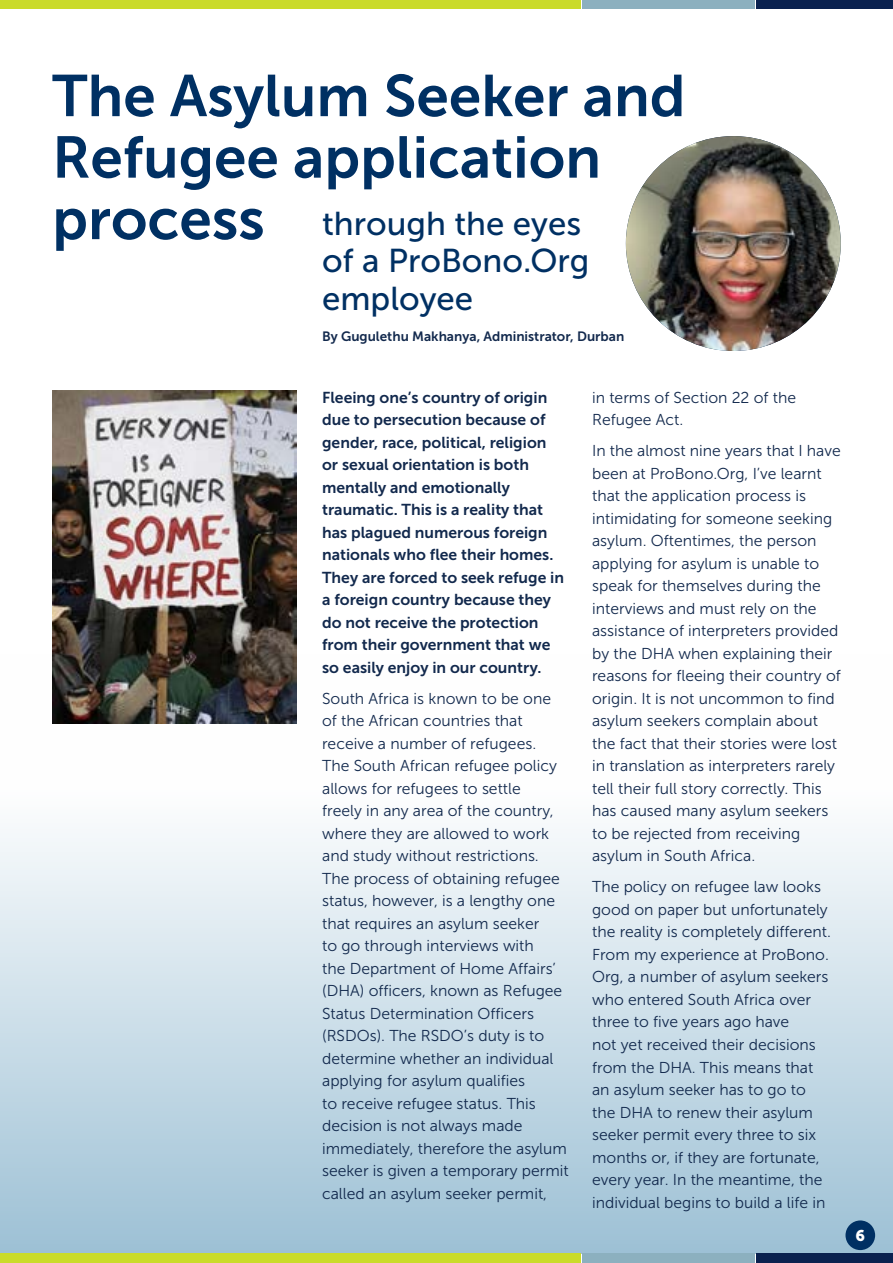
<style>
.page{position:relative;width:893px;height:1263px;background:#fff}
.page>*{position:absolute;margin:0;border:0;box-sizing:border-box;transform-origin:0 0}
.t1{font:58.5px/61.5px "Museo Sans 700";color:#003063}
.t2{font:33px/37.5px "Museo Sans 500";color:#003063}
.t3{font:15.75px/22.5px "Museo Sans 300";color:#12294d}
.t4{font:15.75px/22.5px "Museo Sans 700";color:#12294d}
.t5{font:15.45px "Museo 900";color:#fff}
.t6{font:13.5px "Museo Sans 700";color:#12294d}
</style>
<div class="page">
<div style="left:0;top:654px;width:893px;height:600px;background:linear-gradient(to bottom,#fff,#a2c3d7)"></div>
<div style="left:0;top:0;width:580px;height:8px;background:#cadb2a"></div>
<div style="left:757px;top:0;width:136px;height:8px;background:#0a214f"></div>
<div style="left:583px;top:0;width:172px;height:8px;background:#8cb0bf"></div>
<div style="left:0;top:1254px;width:580px;height:9px;background:#cadb2a"></div>
<div style="left:757px;top:1254px;width:136px;height:9px;background:#0a214f"></div>
<div style="left:583px;top:1254px;width:172px;height:9px;background:#8cb0bf"></div>
<div style="left:845px;top:1220px;width:30px;height:30px;background:#003063;border-radius:50%"></div>
<img style="left:626px;top:136px;width:215px;height:215px;border-radius:107px">
<img style="left:52px;top:391px;width:244px;height:333px">
<h1 class="t1" style="left:52px;top:65px;width:635px">The Asylum Seeker and<br>Refugee application process</h1>
<h2 class="t2" style="left:322px;top:205px;width:269px">through the eyes of a ProBono.Org employee</h2>
<p class="t6" style="left:322px;top:328px;width:304px">By Gugulethu Makhanya, Administrator, Durban</p>
<p class="t4" style="left:322px;top:386px;width:243px">Fleeing one’s country of origin due to persecution because of gender, race, political, religion or sexual orientation is both mentally and emotionally traumatic. This is a reality that has plagued numerous foreign nationals who flee their homes.<br>They are forced to seek refuge in a foreign country because they do not receive the protection from their government that we so easily enjoy in our country.</p>
<p class="t3" style="left:322px;top:687px;width:248px">South Africa is known to be one of the African countries that receive a number of refugees.<br>The South African refugee policy allows for refugees to settle<br>freely in any area of the country, where they are allowed to work and study without restrictions.<br>The process of obtaining refugee status, however, is a lengthy one that requires an asylum seeker<br>to go through interviews with<br>the Department of Home Affairs’ (DHA) officers, known as Refugee<br>Status Determination Officers (RSDOs). The RSDO’s duty is to determine whether an individual applying for asylum qualifies<br>to receive refugee status. This decision is not always made immediately, therefore the asylum seeker is given a temporary permit called an asylum seeker permit,</p>
<p class="t3" style="left:592px;top:386px;width:206px">in terms of Section 22 of the<br>Refugee Act.</p>
<p class="t3" style="left:592px;top:440px;width:250px">In the almost nine years that I have been at ProBono.Org, I’ve learnt that the application process is intimidating for someone seeking asylum. Oftentimes, the person applying for asylum is unable to speak for themselves during the interviews and must rely on the assistance of interpreters provided by the DHA when explaining their reasons for fleeing their country of origin. It is not uncommon to find asylum seekers complain about the fact that their stories were lost in translation as interpreters rarely tell their full story correctly. This has caused many asylum seekers to be rejected from receiving asylum in South Africa.</p>
<p class="t3" style="left:592px;top:876px;width:240px">The policy on refugee law looks good on paper but unfortunately the reality is completely different.<br>From my experience at ProBono.<br>Org, a number of asylum seekers who entered South Africa over three to five years ago have<br>not yet received their decisions from the DHA. This means that an asylum seeker has to go to the DHA to renew their asylum seeker permit every three to six months or, if they are fortunate, every year. In the meantime, the individual begins to build a life in</p>
<p class="t5" style="left:856px;top:1226px;width:11px">6</p>
</div>
